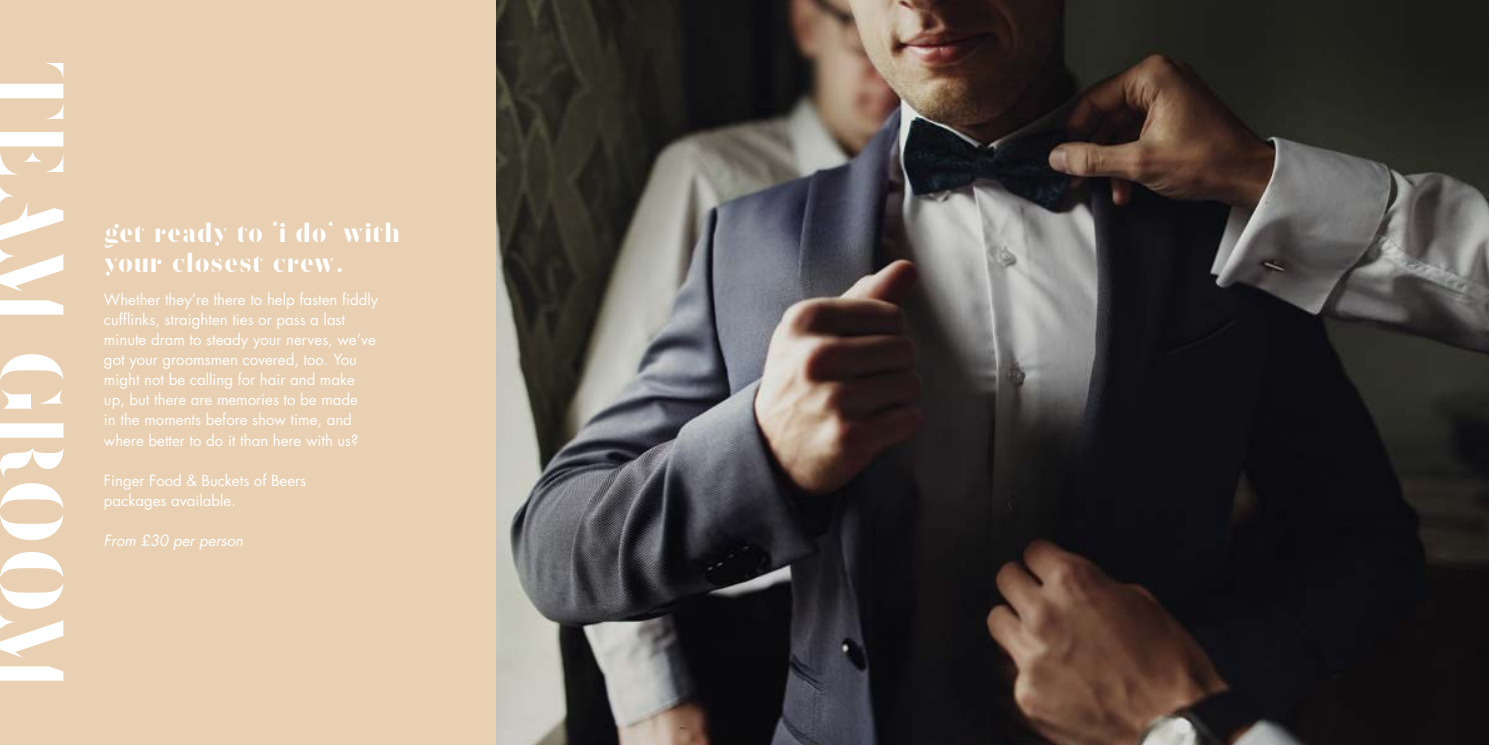
<style>
.page{position:relative;width:1489px;height:745px;background:#fff}
.page>*{position:absolute;margin:0;border:0;box-sizing:border-box;transform-origin:0 0}
.t1{font:25px/30px "Zefani";letter-spacing:.05em;color:#fff}
.t2{font:15px/20px "Futura TR";color:#fff}
.t3{font:italic 15px "Futura TR";color:#fff}
</style>
<div class="page">
<div style="left:0;top:0;width:498px;height:744px;background:#ead0b2"></div>
<img style="left:496px;top:0;width:992px;height:744px">
<svg style="left:0;top:63px;width:64px;height:618px"></svg>
<h1 class="t1" style="left:104px;top:219px;width:297px">get ready to 'i do' with your closest crew.</h1>
<p class="t2" style="left:104px;top:290px;width:276px">Whether they’re there to help fasten fiddly cufflinks, straighten ties or pass a last minute dram to steady your nerves, we’ve got your groomsmen covered, too. You might not be calling for hair and make up, but there are memories to be made<br>in the moments before show time, and where better to do it than here with us?</p>
<p class="t2" style="left:104px;top:470px;width:204px">Finger Food &amp; Buckets of Beers packages available.</p>
<p class="t3" style="left:104px;top:530px;width:140px">From £30 per person</p>
</div>
